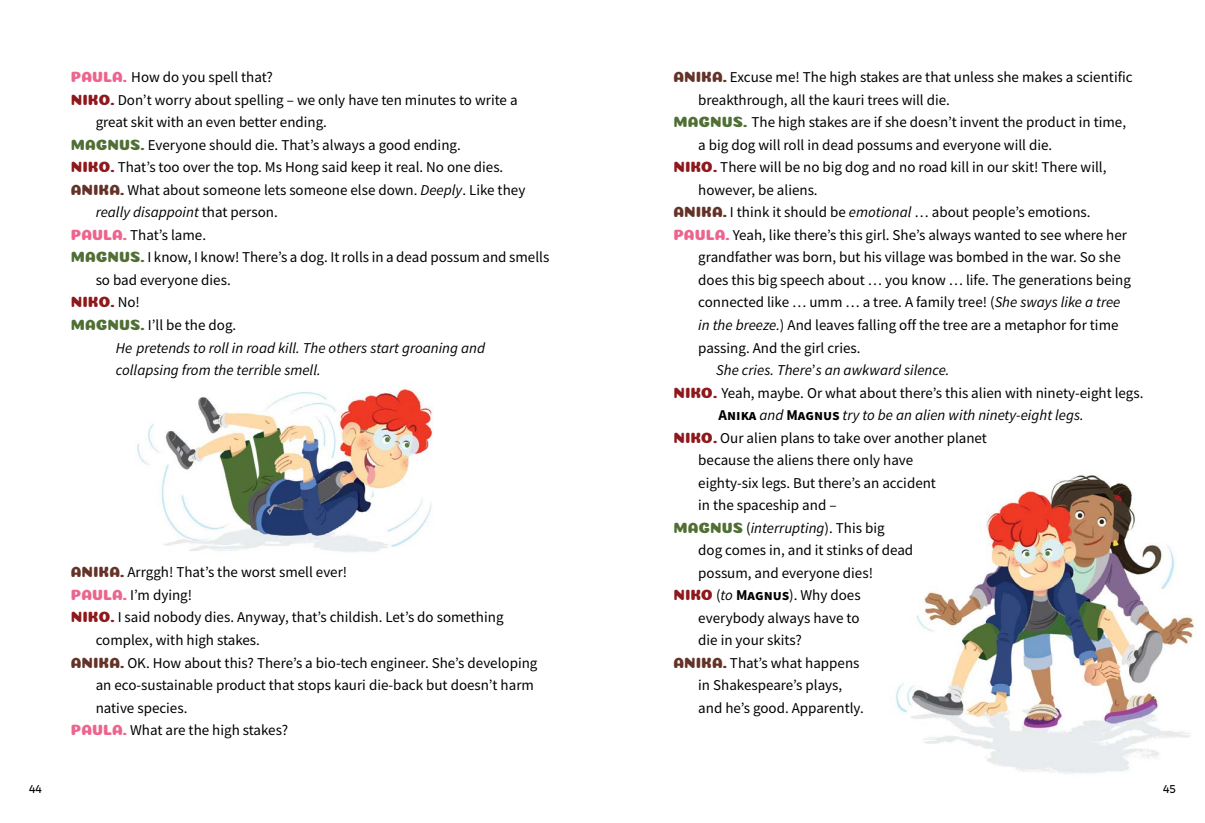
<style>
.page{position:relative;width:1205px;height:823px;background:#fff}
.page>*{position:absolute;margin:0;border:0;box-sizing:border-box;transform-origin:0 0}
.t1{font:15px "Source Sans Pro";color:#000}
.t2{font:italic 15px/22.5px "Source Sans Pro";color:#000}
.t3{font:15px "Coiny";color:#8e191c}
.t4{font:11.25px "Aronui";color:#000}
.s1{font-family:"Coiny";color:#ec658f}
.s2{font-family:"Coiny";color:#8e191c}
.s3{font-family:"Coiny";color:#4f6f34}
.s4{font-family:"Coiny";color:#643328}
.s5{font-style:italic}
.s6{font-style:normal}
.s7{font-family:"Source Sans Pro";color:#000}
.s8{font-family:"Coiny";font-style:normal;color:#4f6f34}
.s9{font-weight:700;font-style:normal}
.s10{font-weight:700}
</style>
<div class="page">
<img style="left:137px;top:388px;width:296px;height:164px">
<img style="left:895px;top:475px;width:299px;height:299px">
<p class="t1" style="left:71px;top:68px;width:203px"><span class="s1">PAULA.</span> How do you spell that?</p>
<p class="t1" style="left:71px;top:90px;width:448px"><span class="s2">NIKO.</span> Don’t worry about spelling – we only have ten minutes to write a</p>
<p class="t1" style="left:96px;top:113px;width:233px">great skit with an even better ending.</p>
<p class="t1" style="left:71px;top:135px;width:391px"><span class="s3">MAGNUS.</span> Everyone should die. That’s always a good ending.</p>
<p class="t1" style="left:71px;top:158px;width:434px"><span class="s2">NIKO.</span> That’s too over the top. Ms Hong said keep it real. No one dies.</p>
<p class="t1" style="left:71px;top:180px;width:456px"><span class="s4">ANIKA.</span> What about someone lets someone else down. <span class="s5">Deeply</span>. Like they</p>
<p class="t2" style="left:96px;top:201px;width:184px">really disappoint <span class="s6">that person.</span></p>
<p class="t1" style="left:71px;top:225px;width:137px"><span class="s1">PAULA.</span> That’s lame.</p>
<p class="t1" style="left:71px;top:248px;width:480px"><span class="s3">MAGNUS.</span> I know, I know! There’s a dog. It rolls in a dead possum and smells</p>
<p class="t1" style="left:96px;top:270px;width:137px">so bad everyone dies.</p>
<p class="t3" style="left:71px;top:293px;width:70px">NIKO. <span class="s7">No!</span></p>
<p class="t2" style="left:116px;top:313px;width:371px;text-indent:-45px"><span class="s8">MAGNUS.</span> <span class="s6">I’ll be the dog.<br></span>He pretends to roll in road kill. The others start groaning and collapsing from the terrible smell.</p>
<p class="t4" style="left:29px;top:781px;width:14px">44</p>
<p class="t1" style="left:71px;top:562px;width:278px"><span class="s4">ANIKA.</span> Arrggh! That’s the worst smell ever!</p>
<p class="t1" style="left:71px;top:585px;width:123px"><span class="s1">PAULA.</span> I’m dying!</p>
<p class="t1" style="left:71px;top:607px;width:434px"><span class="s2">NIKO.</span> I said nobody dies. Anyway, that’s childish. Let’s do something</p>
<p class="t1" style="left:96px;top:630px;width:166px">complex, with high stakes.</p>
<p class="t1" style="left:71px;top:652px;width:468px"><span class="s4">ANIKA.</span> OK. How about this? There’s a bio-tech engineer. She’s developing</p>
<p class="t1" style="left:96px;top:675px;width:440px">an eco-sustainable product that stops kauri die-back but doesn’t harm</p>
<p class="t1" style="left:96px;top:697px;width:93px">native species.</p>
<p class="t1" style="left:71px;top:720px;width:219px"><span class="s1">PAULA.</span> What are the high stakes?</p>
<p class="t1" style="left:673px;top:68px;width:461px"><span class="s4">ANIKA.</span> Excuse me! The high stakes are that unless she makes a scientific</p>
<p class="t1" style="left:698px;top:90px;width:253px">breakthrough, all the kauri trees will die.</p>
<p class="t1" style="left:673px;top:113px;width:454px"><span class="s3">MAGNUS.</span> The high stakes are if she doesn’t invent the product in time,</p>
<p class="t1" style="left:698px;top:135px;width:355px">a big dog will roll in dead possums and everyone will die.</p>
<p class="t1" style="left:673px;top:158px;width:434px"><span class="s2">NIKO.</span> There will be no big dog and no road kill in our skit! There will,</p>
<p class="t1" style="left:698px;top:180px;width:121px">however, be aliens.</p>
<p class="t1" style="left:673px;top:203px;width:418px"><span class="s4">ANIKA.</span> I think it should be <span class="s5">emotional</span> … about people’s emotions.</p>
<p class="t1" style="left:673px;top:225px;width:455px"><span class="s1">PAULA.</span> Yeah, like there’s this girl. She’s always wanted to see where her</p>
<p class="t1" style="left:698px;top:248px;width:424px">grandfather was born, but his village was bombed in the war. So she</p>
<p class="t1" style="left:698px;top:270px;width:434px">does this big speech about … you know … life. The generations being</p>
<p class="t1" style="left:698px;top:293px;width:424px">connected like … umm … a tree. A family tree! (<span class="s5">She sways like a tree</span></p>
<p class="t1" style="left:698px;top:315px;width:422px"><span class="s5">in the breeze.</span>) And leaves falling off the tree are a metaphor for time</p>
<p class="t1" style="left:698px;top:338px;width:164px">passing. And the girl cries.</p>
<p class="t2" style="left:716px;top:358px;width:235px">She cries. There<span class="s6">’</span>s an awkward silence.</p>
<p class="t1" style="left:673px;top:383px;width:471px"><span class="s2">NIKO.</span> Yeah, maybe. Or what about there’s this alien with ninety-eight legs.</p>
<p class="t2" style="left:718px;top:403px;width:367px"><span class="s9">ANIKA</span> and <span class="s9">MAGNUS</span> try to be an alien with ninety-eight legs.</p>
<p class="t1" style="left:673px;top:428px;width:315px"><span class="s2">NIKO.</span> Our alien plans to take over another planet</p>
<p class="t1" style="left:698px;top:450px;width:216px">because the aliens there only have</p>
<p class="t1" style="left:698px;top:473px;width:239px">eighty-six legs. But there’s an accident</p>
<p class="t1" style="left:698px;top:495px;width:140px">in the spaceship and –</p>
<p class="t2" style="left:673px;top:516px;width:213px"><span class="s8">MAGNUS</span> <span class="s6">(</span>interrupting<span class="s6">). This big</span></p>
<p class="t1" style="left:698px;top:540px;width:216px">dog comes in, and it stinks of dead</p>
<p class="t1" style="left:698px;top:563px;width:176px">possum, and everyone dies!</p>
<p class="t1" style="left:673px;top:585px;width:189px"><span class="s2">NIKO</span> (<span class="s5">to</span> <span class="s10">MAGNUS</span>). Why does</p>
<p class="t1" style="left:698px;top:608px;width:163px">everybody always have to</p>
<p class="t1" style="left:698px;top:630px;width:105px">die in your skits?</p>
<p class="t1" style="left:673px;top:653px;width:188px"><span class="s4">ANIKA.</span> That’s what happens</p>
<p class="t1" style="left:698px;top:675px;width:145px">in Shakespeare’s plays,</p>
<p class="t1" style="left:698px;top:698px;width:167px">and he’s good. Apparently.</p>
<p class="t4" style="left:1163px;top:781px;width:14px">45</p>
</div>
